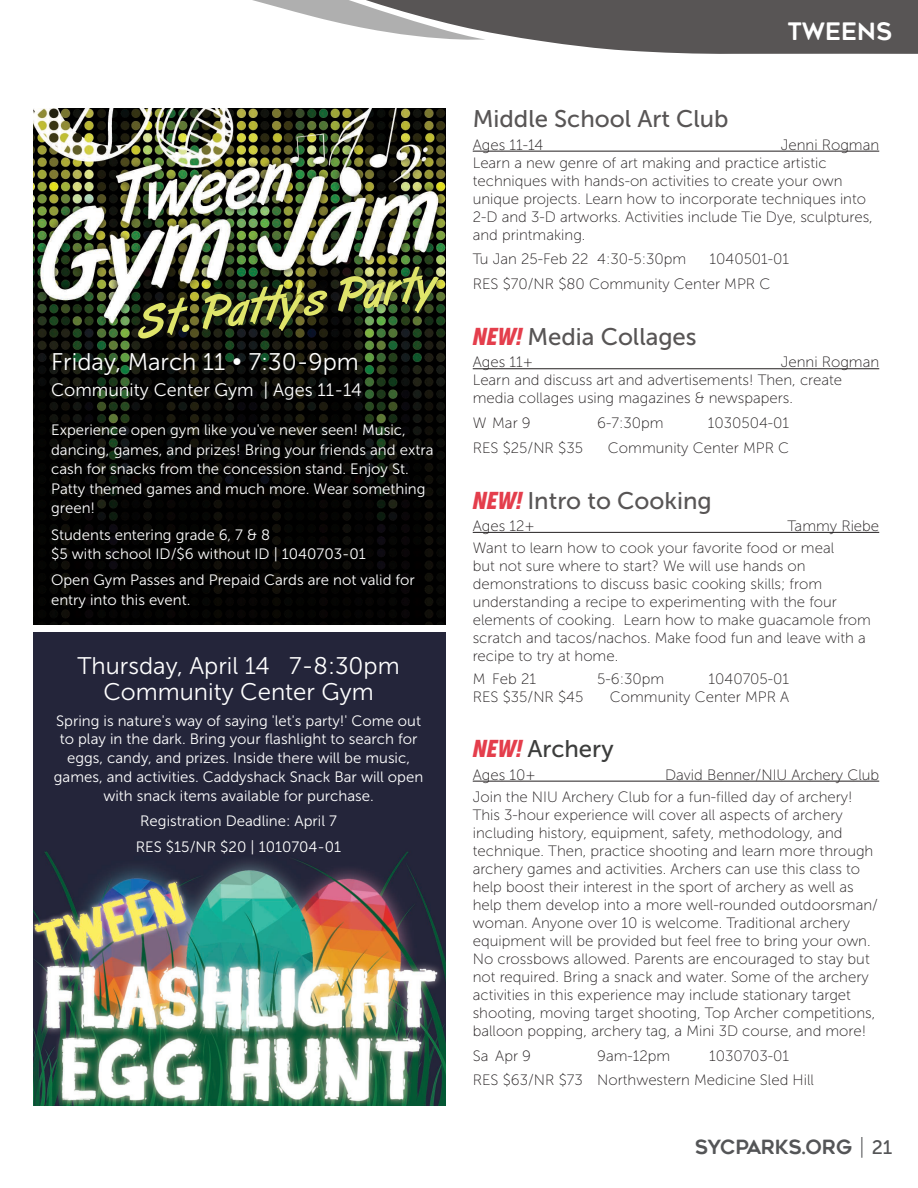
<style>
.page{position:relative;width:918px;height:1188px;background:#fff}
.page>*{position:absolute;margin:0;border:0;box-sizing:border-box;transform-origin:0 0}
.t1{font:46.2px "Art Brush";color:#e0e56a}
.t2{font:24px/26.2px "Museo Sans 300";color:#fff;text-align:center}
.t3{font:24px "Museo Sans 500";color:#585555}
.t4{font:24px "Museo Sans 500";color:#3c3d3c}
.t5{font:24px "Geometos Rounded";color:#fff}
.t6{font:19.5px "Geometos Rounded";letter-spacing:-.04em;color:#545557}
.t7{font:18px "Museo Sans 300";color:#fff}
.t8{font:15px/18px "Museo Sans 100";color:#231f20}
.t9{font:15px/19.5px "Museo Sans 300";color:#fff}
.s1{font-family:"Museo Sans Cond 900";font-style:italic;color:#e43e4c}
.s2{font-family:"Museo Sans 100";font-size:24px}
.s3{font-family:"Museo Sans 500"}
</style>
<div class="page">
<hr style="left:473px;top:151px;width:406px;height:1px;background:#231f20">
<hr style="left:473px;top:368px;width:406px;height:1px;background:#231f20">
<hr style="left:473px;top:532px;width:406px;height:1px;background:#231f20">
<hr style="left:473px;top:781px;width:406px;height:1px;background:#231f20">
<svg style="left:252px;top:0;width:666px;height:54px"></svg>
<img style="left:34px;top:108px;width:412px;height:516px">
<img style="left:124px;top:253px;width:322px;height:107px">
<img style="left:34px;top:633px;width:412px;height:473px">
<h1 class="t1" style="left:134px;top:296px;width:299px;rotate:-7deg">St. Patty's Party</h1>
<h2 class="t2" style="left:51px;top:349px;width:309px">Friday, March 11 • 7:30-9pm</h2>
<p class="t7" style="left:51px;top:380px;width:312px">Community Center Gym | Ages 11-14</p>
<p class="t9" style="left:51px;top:420px;width:384px">Experience open gym like you've never seen! Music, dancing, games, and prizes! Bring your friends and extra cash for snacks from the concession stand. Enjoy St.<br>Patty themed games and much more. Wear something green!</p>
<p class="t9" style="left:51px;top:525px;width:316px">Students entering grade 6, 7 &amp; 8<br>$5 with school ID/$6 without ID | 1040703-01</p>
<p class="t9" style="left:51px;top:570px;width:365px">Open Gym Passes and Prepaid Cards are not valid for entry into this event.</p>
<h2 class="t2" style="left:78px;top:653px;width:324px">Thursday, April 14 7-8:30pm<br>Community Center Gym</h2>
<p class="t9" style="left:54px;top:711px;width:371px;line-height:18.8px;text-align:center">Spring is nature's way of saying 'let's party!' Come out to play in the dark. Bring your flashlight to search for eggs, candy, and prizes. Inside there will be music, games, and activities. Caddyshack Snack Bar will open with snack items available for purchase.</p>
<p class="t9" style="left:136px;top:808px;width:207px;line-height:25.5px">Registration Deadline: April 7<br>RES $15/NR $20 | 1010704-01</p>
<h2 class="t5" style="left:787px;top:18px;width:106px">TWEENS</h2>
<h2 class="t3" style="left:473px;top:106px;width:257px">Middle School Art Club</h2>
<p class="t8" style="left:473px;top:136px;width:72px">Ages 11-14</p>
<p class="t8" style="left:473px;top:136px;width:408px;text-indent:308px">Jenni Rogman Learn a new genre of art making and practice artistic techniques with hands-on activities to create your own unique projects. Learn how to incorporate techniques into 2-D and 3-D artworks. Activities include Tie Dye, sculptures, and printmaking.</p>
<p class="t8" style="left:473px;top:250px;width:215px">Tu Jan 25-Feb 22 4:30-5:30pm</p>
<p class="t8" style="left:473px;top:247px;width:318px;line-height:24.8px;text-indent:237px">1040501-01<br>RES $70/NR $80 Community Center MPR C</p>
<h2 class="t3" style="left:473px;top:324px;width:225px"><span class="s1">NEW!</span> Media Collages</h2>
<p class="t8" style="left:473px;top:353px;width:62px">Ages 11+</p>
<p class="t8" style="left:473px;top:353px;width:408px;text-indent:308px">Jenni Rogman<br>Learn and discuss art and advertisements! Then, create media collages using magazines &amp; newspapers.</p>
<p class="t8" style="left:473px;top:414px;width:60px">W Mar 9</p>
<p class="t8" style="left:597px;top:414px;width:68px">6-7:30pm</p>
<p class="t8" style="left:708px;top:414px;width:83px">1030504-01</p>
<p class="t8" style="left:473px;top:439px;width:112px">RES $25/NR $35</p>
<p class="t8" style="left:608px;top:439px;width:183px">Community Center MPR C</p>
<h2 class="t3" style="left:473px;top:487px;width:241px"><span class="s1">NEW!</span> Intro to Cooking</h2>
<p class="t8" style="left:473px;top:517px;width:63px">Ages 12+</p>
<p class="t8" style="left:473px;top:515px;width:408px;line-height:22.4px;text-indent:315px">Tammy Riebe<br>Want to learn how to cook your favorite food or meal</p>
<p class="t8" style="left:473px;top:557px;width:400px">but not sure where to start? We will use hands on demonstrations to discuss basic cooking skills; from understanding a recipe to experimenting with the four elements of cooking. Learn how to make guacamole from scratch and tacos/nachos. Make food fun and leave with a recipe to try at home.</p>
<p class="t8" style="left:473px;top:670px;width:65px">M Feb 21</p>
<p class="t8" style="left:597px;top:670px;width:69px">5-6:30pm</p>
<p class="t8" style="left:709px;top:670px;width:82px">1040705-01</p>
<p class="t8" style="left:473px;top:688px;width:112px">RES $35/NR $45</p>
<p class="t8" style="left:610px;top:688px;width:181px">Community Center MPR A</p>
<h2 class="t4" style="left:473px;top:736px;width:142px"><span class="s1">NEW!</span> Archery</h2>
<p class="t8" style="left:473px;top:766px;width:64px">Ages 10+</p>
<p class="t8" style="left:473px;top:763px;width:408px;line-height:22.4px;text-indent:192px">David Benner/NIU Archery Club<br>Join the NIU Archery Club for a fun-filled day of archery!</p>
<p class="t8" style="left:473px;top:806px;width:407px">This 3-hour experience will cover all aspects of archery including history, equipment, safety, methodology, and technique. Then, practice shooting and learn more through archery games and activities. Archers can use this class to help boost their interest in the sport of archery as well as help them develop into a more well-rounded outdoorsman/ woman. Anyone over 10 is welcome. Traditional archery equipment will be provided but feel free to bring your own.<br>No crossbows allowed. Parents are encouraged to stay but not required. Bring a snack and water. Some of the archery activities in this experience may include stationary target shooting, moving target shooting, Top Archer competitions, balloon popping, archery tag, a Mini 3D course, and more!</p>
<p class="t8" style="left:473px;top:1047px;width:60px">Sa Apr 9</p>
<p class="t8" style="left:597px;top:1047px;width:75px">9am-12pm</p>
<p class="t8" style="left:473px;top:1043px;width:343px;line-height:24.8px;text-indent:236px">1030703-01<br>RES $63/NR $73 Northwestern Medicine Sled Hill</p>
<h3 class="t6" style="left:695px;top:1136px;width:199px">SYCPARKS.ORG <span class="s2">|</span> <span class="s3">21</span></h3>
</div>
